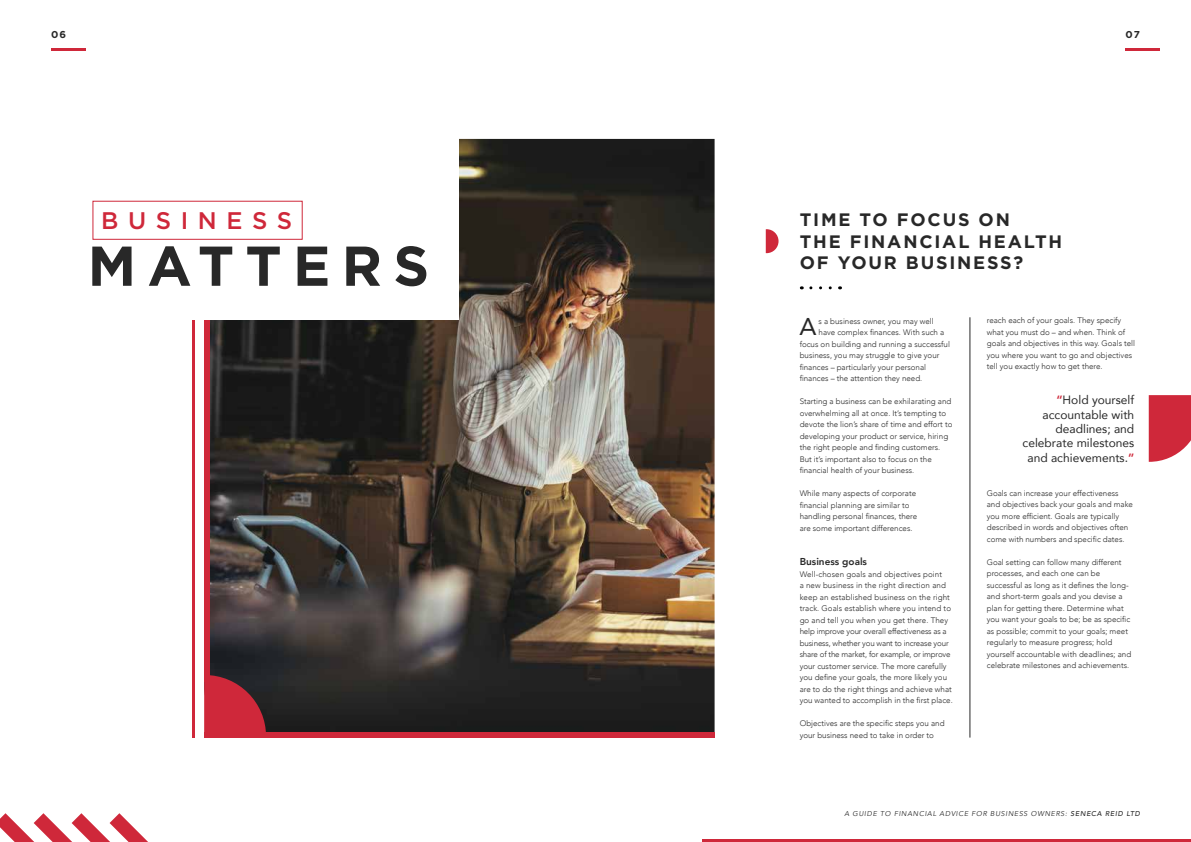
<style>
.page{position:relative;width:1191px;height:842px;background:#fff}
.page>*{position:absolute;margin:0;border:0;box-sizing:border-box;transform-origin:0 0}
.t1{font:700 56px "Gotham HTF";letter-spacing:.2em;color:#282828}
.t2{font:24.2px "Avenir";color:#282828}
.t3{font:500 24px "Gotham HTF";letter-spacing:.4em;color:#cf283a}
.t4{font:700 18px/21.6px "Gotham HTF";letter-spacing:.1em;color:#282828}
.t5{font:12px/14.4px "Avenir";color:#282828;text-align:right}
.t6{font:800 10px "Avenir";color:#282828}
.t7{font:700 10px "Gotham HTF";color:#282828}
.t8{font:300 8px/11.5px "Avenir";color:#282828}
.t9{font:italic 7px "Avenir";letter-spacing:.1em;color:#282828}
.s1{font-weight:800;color:#cf283a}
.s2{font-weight:500}
</style>
<div class="page">
<hr style="left:192px;top:320px;width:3px;height:418px;background:#cf283a">
<img style="left:210px;top:139px;width:504px;height:593px">
<div style="left:204px;top:732px;width:510px;height:6px;background:#cf283a"></div>
<div style="left:204px;top:320px;width:6px;height:361px;background:#cf283a"></div>
<svg style="left:765px;top:229px;width:13px;height:24px"></svg>
<svg style="left:811px;top:286px;width:29px;height:3px"></svg>
<hr style="left:969px;top:317px;width:1px;height:421px;background:#282828">
<div style="left:129px;top:286px;width:329px;height:34px;background:#fff"></div>
<div style="left:81px;top:117px;width:377px;height:186px;background:#fff"></div>
<svg style="left:204px;top:675px;width:62px;height:57px;background:#a72736"></svg>
<hr style="left:51px;top:49px;width:34px;height:2px;background:#cf283a">
<hr style="left:1125px;top:49px;width:34px;height:2px;background:#cf283a">
<div style="left:92px;top:201px;width:211px;height:39px;border:1px solid #cf283a"></div>
<svg style="left:0;top:813px;width:148px;height:29px"></svg>
<svg style="left:1148px;top:395px;width:43px;height:67px;background:#d44050"></svg>
<hr style="left:702px;top:839px;width:489px;height:3px;background:#cf283a">
<p class="t7" style="left:51px;top:29px;width:16px">06</p>
<p class="t7" style="left:1125px;top:29px;width:16px">07</p>
<h3 class="t3" style="left:101px;top:207px;width:193px">BUSINESS</h3>
<h1 class="t1" style="left:88px;top:234px;width:343px">MATTERS</h1>
<h3 class="t4" style="left:800px;top:209px;width:264px">TIME TO FOCUS ON<br>THE FINANCIAL HEALTH<br>OF YOUR BUSINESS?</h3>
<h2 class="t2" style="left:799px;top:307px;width:19px">A</h2>
<p class="t8" style="left:818px;top:315px;width:117px">s a business owner, you may well</p>
<p class="t8" style="left:818px;top:327px;width:127px">have complex finances. With such a</p>
<p class="t8" style="left:799px;top:338px;width:152px">focus on building and running a successful</p>
<p class="t8" style="left:799px;top:349px;width:141px">business, you may struggle to give your</p>
<p class="t8" style="left:799px;top:361px;width:128px">finances – particularly your personal</p>
<p class="t8" style="left:799px;top:372px;width:124px">finances – the attention they need.</p>
<p class="t8" style="left:799px;top:395px;width:154px">Starting a business can be exhilarating and overwhelming all at once. It’s tempting to devote the lion’s share of time and effort to developing your product or service, hiring the right people and finding customers.<br>But it’s important also to focus on the financial health of your business.</p>
<p class="t8" style="left:799px;top:487px;width:119px">While many aspects of corporate financial planning are similar to handling personal finances, there are some important differences.</p>
<p class="t6" style="left:799px;top:554px;width:69px">Business goals</p>
<p class="t8" style="left:799px;top:568px;width:155px">Well-chosen goals and objectives point<br>a new business in the right direction and keep an established business on the right track. Goals establish where you intend to go and tell you when you get there. They help improve your overall effectiveness as a business, whether you want to increase your share of the market, for example, or improve your customer service. The more carefully you define your goals, the more likely you are to do the right things and achieve what you wanted to accomplish in the first place.</p>
<p class="t8" style="left:799px;top:717px;width:146px">Objectives are the specific steps you and your business need to take in order to</p>
<p class="t8" style="left:986px;top:315px;width:150px">reach each of your goals. They specify what you must do – and when. Think of goals and objectives in this way. Goals tell you where you want to go and objectives tell you exactly how to get there.</p>
<h3 class="t5" style="left:1022px;top:392px;width:113px"><span class="s1">“</span>Hold yourself accountable with deadlines; and celebrate milestones and achievements.<span class="s1">”</span></h3>
<p class="t8" style="left:986px;top:487px;width:148px">Goals can increase your effectiveness and objectives back your goals and make you more efficient. Goals are typically described in words and objectives often come with numbers and specific dates.</p>
<p class="t8" style="left:986px;top:556px;width:146px">Goal setting can follow many different processes, and each one can be successful as long as it defines the long&shy;and short-term goals and you devise a plan for getting there. Determine what you want your goals to be; be as specific as possible; commit to your goals; meet regularly to measure progress; hold yourself accountable with deadlines; and celebrate milestones and achievements.</p>
<p class="t9" style="left:844px;top:809px;width:297px">A GUIDE TO FINANCIAL ADVICE FOR BUSINESS OWNERS: <span class="s2">SENECA REID LTD</span></p>
</div>
